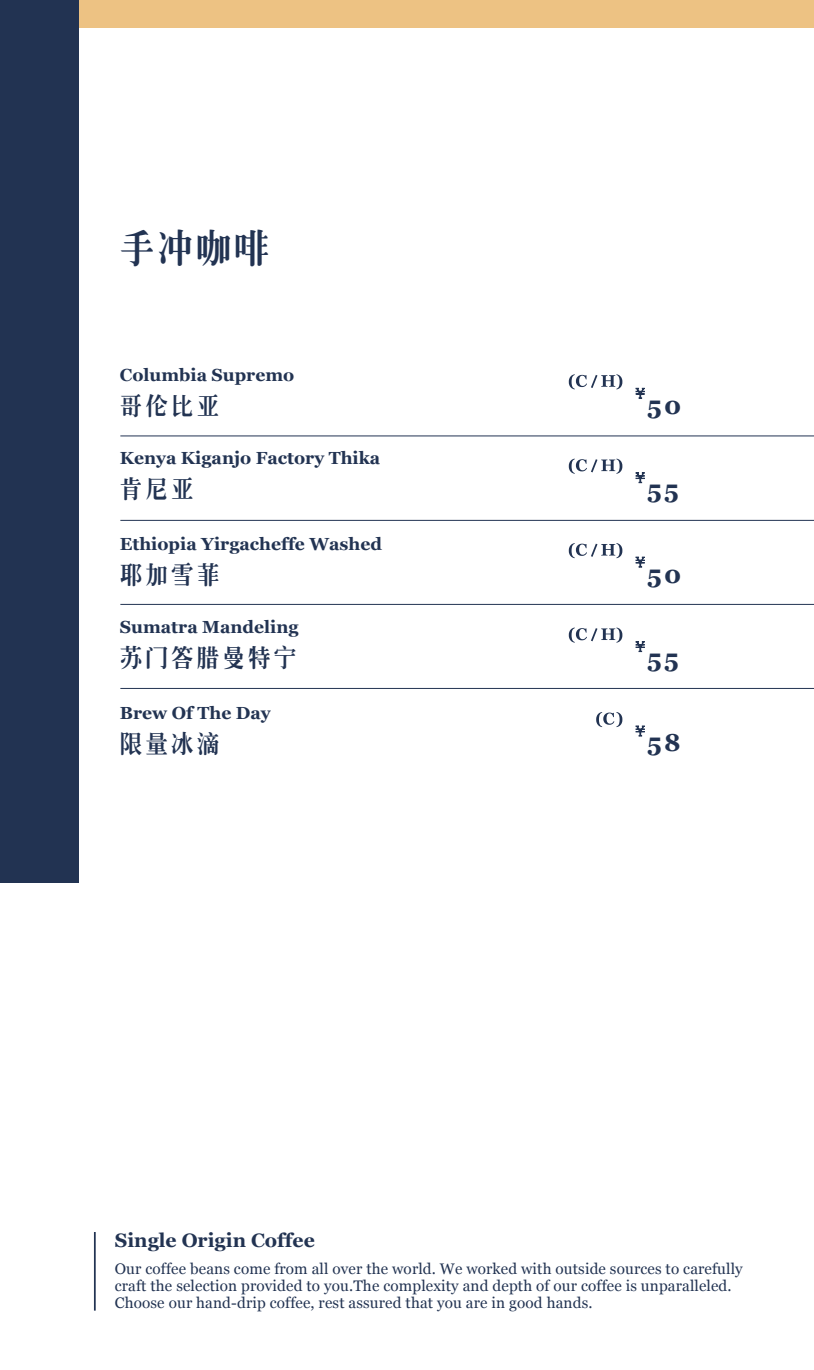
<style>
.page{position:relative;width:814px;height:1370px;background:#fff}
.page>*{position:absolute;margin:0;border:0;box-sizing:border-box;transform-origin:0 0}
.t1{font:38.5px "CT Lao Song SJ";color:#223352;scale:.9 1}
.t2{font:24.5px "CT Lao Song SJ";letter-spacing:.15em;color:#223352;scale:.91 1}
.t3{font:700 24.5px "Georgia";letter-spacing:.1em;color:#223352}
.t4{font:700 19.43px "Georgia";color:#223352}
.t5{font:700 17.5px "Georgia";color:#223352}
.t6{font:15.22px/16.6px "Georgia";letter-spacing:.01em;color:#223352}
.t7{font:300 12.78px "Adobe Ming Std";color:#223352;scale:.91 1}
</style>
<div class="page">
<div style="left:79px;top:0;width:735px;height:27px;background:#edc283"></div>
<div style="left:0;top:0;width:79px;height:882px;background:#223352"></div>
<hr style="left:94px;top:1231px;width:2px;height:79px;background:#223352">
<hr style="left:120px;top:435px;width:694px;height:1px;background:#223352">
<hr style="left:120px;top:520px;width:694px;height:1px;background:#223352">
<hr style="left:120px;top:604px;width:694px;height:1px;background:#223352">
<hr style="left:120px;top:688px;width:694px;height:1px;background:#223352">
<svg style="left:568px;top:374px;width:54px;height:16px"></svg>
<svg style="left:635px;top:387px;width:10px;height:12px"></svg>
<svg style="left:568px;top:627px;width:54px;height:16px"></svg>
<svg style="left:635px;top:641px;width:10px;height:11px"></svg>
<svg style="left:568px;top:458px;width:54px;height:16px"></svg>
<svg style="left:635px;top:472px;width:10px;height:11px"></svg>
<svg style="left:568px;top:543px;width:54px;height:15px"></svg>
<svg style="left:635px;top:556px;width:10px;height:12px"></svg>
<svg style="left:596px;top:712px;width:26px;height:15px"></svg>
<svg style="left:635px;top:725px;width:10px;height:11px"></svg>
<h1 class="t1" style="left:120px;top:228px;width:167px">手冲咖啡</h1>
<p class="t5" style="left:120px;top:363px;width:176px">Columbia Supremo</p>
<h2 class="t2" style="left:120px;top:393px;width:111px">哥伦比亚</h2>
<p class="t5" style="left:120px;top:447px;width:262px">Kenya Kiganjo Factory Thika</p>
<h2 class="t2" style="left:120px;top:476px;width:82px">肯尼亚</h2>
<p class="t5" style="left:120px;top:532px;width:264px">Ethiopia Yirgacheffe Washed</p>
<h2 class="t2" style="left:120px;top:562px;width:111px">耶加雪菲</h2>
<p class="t5" style="left:120px;top:616px;width:180px">Sumatra Mandeling</p>
<h2 class="t2" style="left:120px;top:645px;width:195px">苏门答腊曼特宁</h2>
<p class="t5" style="left:120px;top:701px;width:152px">Brew Of The Day</p>
<h2 class="t2" style="left:120px;top:730px;width:111px">限量冰滴</h2>
<h2 class="t3" style="left:647px;top:389px;width:36px">50</h2>
<p class="t7" style="left:634px;top:471px;width:14px">¥</p>
<h2 class="t3" style="left:647px;top:474px;width:33px">55</h2>
<h2 class="t3" style="left:647px;top:558px;width:36px">50</h2>
<p class="t7" style="left:634px;top:639px;width:14px">¥</p>
<h2 class="t3" style="left:647px;top:642px;width:33px">55</h2>
<h2 class="t3" style="left:647px;top:727px;width:35px">58</h2>
<p class="t4" style="left:115px;top:1227px;width:201px">Single Origin Coffee</p>
<p class="t6" style="left:115px;top:1260px;width:629px">Our coffee beans come from all over the world. We worked with outside sources to carefully craft the selection provided to you.The complexity and depth of our coffee is unparalleled.<br>Choose our hand-drip coffee, rest assured that you are in good hands.</p>
</div>
